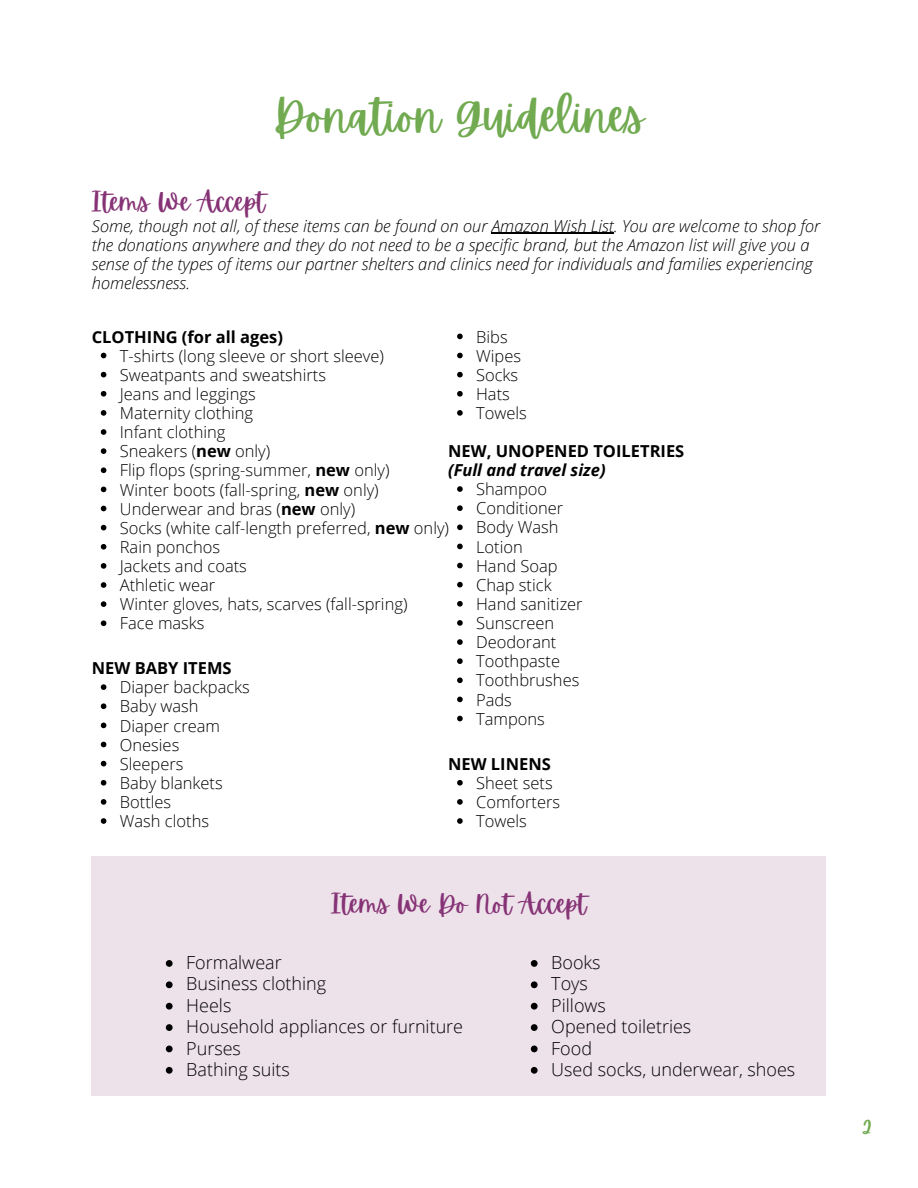
<style>
.page{position:relative;width:918px;height:1188px;background:#fff}
.page>*{position:absolute;margin:0;border:0;box-sizing:border-box;transform-origin:0 0}
.t1{font:45px "Apricots";color:#71aa50}
.t2{font:25.5px "Apricots";color:#863376}
.t3{font:21px "Apricots";color:#71aa50}
.t4{font:300 18px "Open Sans";color:#000}
.t5{font:300 16.5px "Open Sans";color:#000}
.t6{font:italic 300 16.5px/19.2px "Open Sans";color:#000}
.t7{font:700 16.5px/19.2px "Open Sans";color:#000}
.s1{font-weight:700}
.s2{font-style:italic}
</style>
<div class="page">
<div style="left:92px;top:857px;width:734px;height:239px;background:#ede1ea"></div>
<svg style="left:101px;top:353px;width:5px;height:5px"></svg>
<svg style="left:101px;top:372px;width:5px;height:5px"></svg>
<svg style="left:101px;top:391px;width:5px;height:6px"></svg>
<svg style="left:101px;top:410px;width:5px;height:6px"></svg>
<svg style="left:101px;top:429px;width:5px;height:6px"></svg>
<svg style="left:101px;top:448px;width:5px;height:6px"></svg>
<svg style="left:101px;top:467px;width:5px;height:6px"></svg>
<svg style="left:101px;top:487px;width:5px;height:5px"></svg>
<svg style="left:101px;top:506px;width:5px;height:5px"></svg>
<svg style="left:101px;top:525px;width:5px;height:5px"></svg>
<svg style="left:101px;top:544px;width:5px;height:6px"></svg>
<svg style="left:101px;top:563px;width:5px;height:6px"></svg>
<svg style="left:101px;top:582px;width:5px;height:6px"></svg>
<svg style="left:101px;top:601px;width:5px;height:6px"></svg>
<svg style="left:101px;top:620px;width:5px;height:6px"></svg>
<svg style="left:166px;top:960px;width:7px;height:7px"></svg>
<svg style="left:166px;top:981px;width:7px;height:7px"></svg>
<svg style="left:166px;top:1003px;width:7px;height:7px"></svg>
<svg style="left:166px;top:1024px;width:7px;height:7px"></svg>
<svg style="left:166px;top:1046px;width:7px;height:6px"></svg>
<svg style="left:166px;top:1067px;width:7px;height:7px"></svg>
<svg style="left:457px;top:780px;width:6px;height:6px"></svg>
<svg style="left:457px;top:799px;width:6px;height:6px"></svg>
<svg style="left:457px;top:818px;width:6px;height:6px"></svg>
<svg style="left:457px;top:486px;width:6px;height:6px"></svg>
<svg style="left:457px;top:505px;width:6px;height:6px"></svg>
<svg style="left:457px;top:524px;width:6px;height:6px"></svg>
<svg style="left:457px;top:544px;width:6px;height:5px"></svg>
<svg style="left:457px;top:563px;width:6px;height:5px"></svg>
<svg style="left:457px;top:582px;width:6px;height:5px"></svg>
<svg style="left:457px;top:601px;width:6px;height:6px"></svg>
<svg style="left:457px;top:620px;width:6px;height:6px"></svg>
<svg style="left:457px;top:639px;width:6px;height:6px"></svg>
<svg style="left:457px;top:658px;width:6px;height:6px"></svg>
<svg style="left:457px;top:677px;width:6px;height:6px"></svg>
<svg style="left:457px;top:697px;width:6px;height:5px"></svg>
<svg style="left:457px;top:716px;width:6px;height:5px"></svg>
<svg style="left:101px;top:684px;width:5px;height:6px"></svg>
<svg style="left:101px;top:703px;width:5px;height:6px"></svg>
<svg style="left:101px;top:723px;width:5px;height:5px"></svg>
<svg style="left:101px;top:742px;width:5px;height:5px"></svg>
<svg style="left:101px;top:761px;width:5px;height:5px"></svg>
<svg style="left:101px;top:780px;width:5px;height:6px"></svg>
<svg style="left:101px;top:799px;width:5px;height:6px"></svg>
<svg style="left:101px;top:818px;width:5px;height:6px"></svg>
<svg style="left:457px;top:334px;width:6px;height:5px"></svg>
<svg style="left:457px;top:353px;width:6px;height:5px"></svg>
<svg style="left:457px;top:372px;width:6px;height:5px"></svg>
<svg style="left:457px;top:391px;width:6px;height:6px"></svg>
<svg style="left:457px;top:410px;width:6px;height:6px"></svg>
<svg style="left:531px;top:960px;width:7px;height:7px"></svg>
<svg style="left:531px;top:981px;width:7px;height:7px"></svg>
<svg style="left:531px;top:1003px;width:7px;height:7px"></svg>
<svg style="left:531px;top:1024px;width:7px;height:7px"></svg>
<svg style="left:531px;top:1046px;width:7px;height:6px"></svg>
<svg style="left:531px;top:1067px;width:7px;height:7px"></svg>
<hr style="left:492px;top:233px;width:122px;height:1px;background:#000">
<p class="t1" style="left:274px;top:91px;width:372px">Donation Guidelines</p>
<p class="t2" style="left:92px;top:187px;width:175px">Items We Accept</p>
<p class="t6" style="left:92px;top:216px;width:730px">Some, though not all, of these items can be found on our Amazon Wish List. You are welcome to shop for the donations anywhere and they do not need to be a specific brand, but the Amazon list will give you a sense of the types of items our partner shelters and clinics need for individuals and families experiencing homelessness.</p>
<h1 class="t7" style="left:92px;top:327px;width:193px">CLOTHING (for all ages)</h1>
<h2 class="t5" style="left:120px;top:344px;width:266px">T-shirts (long sleeve or short sleeve)</h2>
<p class="t5" style="left:120px;top:363px;width:208px">Sweatpants and sweatshirts</p>
<h4 class="t5" style="left:120px;top:382px;width:137px">Jeans and leggings</h4>
<p class="t5" style="left:120px;top:401px;width:135px">Maternity clothing</p>
<p class="t5" style="left:120px;top:421px;width:107px">Infant clothing</p>
<p class="t5" style="left:120px;top:440px;width:152px">Sneakers (<span class="s1">new</span> only)</p>
<p class="t5" style="left:120px;top:459px;width:271px">Flip flops (spring-summer, <span class="s1">new</span> only)</p>
<p class="t5" style="left:120px;top:478px;width:260px">Winter boots (fall-spring, <span class="s1">new</span> only)</p>
<p class="t5" style="left:120px;top:497px;width:237px">Underwear and bras (<span class="s1">new</span> only)</p>
<p class="t5" style="left:120px;top:516px;width:331px">Socks (white calf-length preferred, <span class="s1">new</span> only)</p>
<p class="t5" style="left:120px;top:535px;width:102px">Rain ponchos</p>
<p class="t5" style="left:120px;top:554px;width:129px">Jackets and coats</p>
<p class="t5" style="left:120px;top:574px;width:97px">Athletic wear</p>
<p class="t5" style="left:120px;top:593px;width:289px">Winter gloves, hats, scarves (fall-spring)</p>
<p class="t5" style="left:120px;top:612px;width:86px">Face masks</p>
<h2 class="t5" style="left:476px;top:325px;width:33px">Bibs</h2>
<p class="t5" style="left:476px;top:344px;width:46px">Wipes</p>
<p class="t5" style="left:476px;top:363px;width:44px">Socks</p>
<p class="t5" style="left:476px;top:382px;width:35px">Hats</p>
<p class="t5" style="left:476px;top:401px;width:52px">Towels</p>
<p class="t7" style="left:448px;top:441px;width:238px">NEW, UNOPENED TOILETRIES <span class="s2">(Full and travel size)</span></p>
<p class="t5" style="left:476px;top:478px;width:73px">Shampoo</p>
<p class="t5" style="left:476px;top:497px;width:89px">Conditioner</p>
<p class="t5" style="left:476px;top:516px;width:84px">Body Wash</p>
<p class="t5" style="left:476px;top:535px;width:48px">Lotion</p>
<p class="t5" style="left:476px;top:554px;width:83px">Hand Soap</p>
<p class="t5" style="left:476px;top:573px;width:77px">Chap stick</p>
<p class="t5" style="left:476px;top:592px;width:108px">Hand sanitizer</p>
<p class="t5" style="left:476px;top:611px;width:80px">Sunscreen</p>
<p class="t5" style="left:476px;top:631px;width:82px">Deodorant</p>
<h3 class="t5" style="left:476px;top:650px;width:85px">Toothpaste</h3>
<p class="t5" style="left:476px;top:669px;width:105px">Toothbrushes</p>
<p class="t5" style="left:476px;top:688px;width:37px">Pads</p>
<p class="t5" style="left:476px;top:707px;width:70px">Tampons</p>
<p class="t7" style="left:92px;top:658px;width:141px">NEW BABY ITEMS</p>
<p class="t5" style="left:120px;top:676px;width:132px">Diaper backpacks</p>
<p class="t5" style="left:120px;top:695px;width:80px">Baby wash</p>
<p class="t5" style="left:120px;top:714px;width:102px">Diaper cream</p>
<p class="t5" style="left:120px;top:733px;width:61px">Onesies</p>
<h3 class="t5" style="left:120px;top:752px;width:65px">Sleepers</h3>
<p class="t5" style="left:120px;top:771px;width:104px">Baby blankets</p>
<p class="t5" style="left:120px;top:790px;width:53px">Bottles</p>
<p class="t5" style="left:120px;top:810px;width:91px">Wash cloths</p>
<h4 class="t7" style="left:448px;top:754px;width:104px">NEW LINENS</h4>
<p class="t5" style="left:476px;top:771px;width:78px">Sheet sets</p>
<p class="t5" style="left:476px;top:790px;width:86px">Comforters</p>
<p class="t5" style="left:476px;top:810px;width:52px">Towels</p>
<p class="t2" style="left:331px;top:890px;width:257px">Items We Do Not Accept</p>
<p class="t4" style="left:551px;top:950px;width:51px">Books</p>
<p class="t4" style="left:551px;top:971px;width:38px">Toys</p>
<p class="t4" style="left:551px;top:993px;width:56px">Pillows</p>
<p class="t4" style="left:551px;top:1014px;width:142px">Opened toiletries</p>
<p class="t4" style="left:551px;top:1035px;width:42px">Food</p>
<p class="t4" style="left:551px;top:1057px;width:246px">Used socks, underwear, shoes</p>
<p class="t4" style="left:186px;top:950px;width:97px">Formalwear</p>
<p class="t4" style="left:186px;top:971px;width:142px">Business clothing</p>
<p class="t4" style="left:186px;top:993px;width:47px">Heels</p>
<p class="t4" style="left:186px;top:1014px;width:278px">Household appliances or furniture</p>
<p class="t4" style="left:186px;top:1035px;width:56px">Purses</p>
<p class="t4" style="left:186px;top:1057px;width:105px">Bathing suits</p>
<p class="t3" style="left:862px;top:1114px;width:11px">2</p>
</div>
